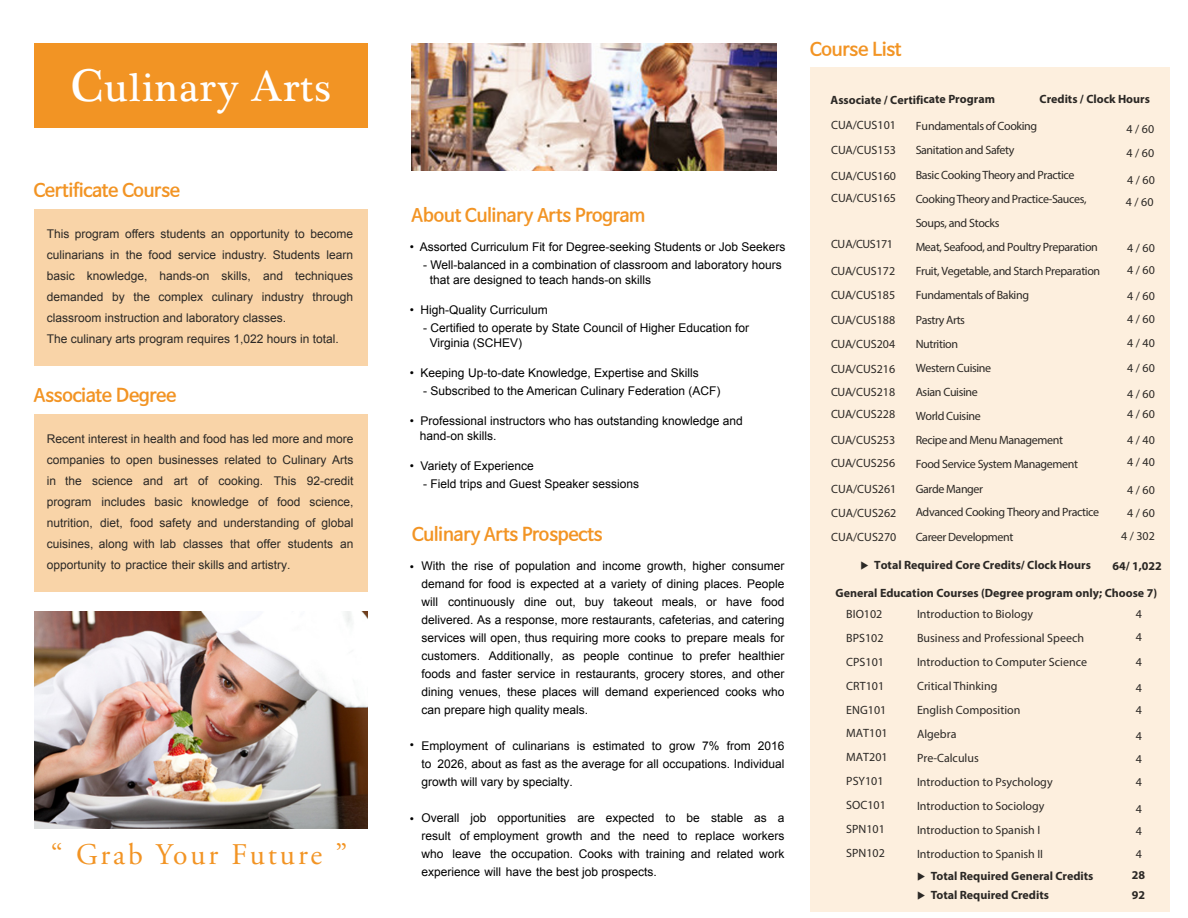
<style>
.page{position:relative;width:1188px;height:918px;background:#fff}
.page>*{position:absolute;margin:0;border:0;box-sizing:border-box;transform-origin:0 0}
.t1{font:40.35px "Plantagenet Cherokee";letter-spacing:.025em;color:#fff}
.t2{font:30px "Adobe Garamond Pro";letter-spacing:.1em;color:#f29424}
.t3{font:700 18px "Nanum Barun Gothic";color:#f29424}
.t4{font:12px/18px "Arial";color:#000;text-align:justify}
.t5{font:12px/21px "Arial";color:#2b2825;text-align:justify}
.t6{font:12px/24px "Myriad Pro";color:#2b2825}
.t7{font:12px/15px "Arial";color:#000}
.t8{font:12px/24.2px "Myriad Pro";letter-spacing:-.03em;color:#2b2825}
.t9{font:700 12px/18.8px "Myriad Pro";color:#2b2825}
.t10{font:12px "Myriad Pro";letter-spacing:-.035em;color:#2b2825}
.s1{font-size:46.95px}
.s2{font-size:43.65px}
.s3{font-family:"Haan Y Godic 25";font-weight:400}
</style>
<div class="page">
<img style="left:411px;top:43px;width:365px;height:128px">
<img style="left:34px;top:611px;width:333px;height:217px">
<div style="left:34px;top:43px;width:334px;height:85px;background:#f29424"></div>
<div style="left:34px;top:210px;width:334px;height:156px;background:#f9d4a8"></div>
<div style="left:810px;top:67px;width:360px;height:845px;background:#fdefde"></div>
<div style="left:34px;top:415px;width:334px;height:177px;background:#f9d4a8"></div>
<h1 class="t1" style="left:71px;top:63px;width:261px"><span class="s1">C</span>ulinary <span class="s2">A</span>rts</h1>
<h3 class="t3" style="left:34px;top:181px;width:148px">Certificate Course</h3>
<p class="t5" style="left:47px;top:224px;width:308px;text-align:left">This program offers students an opportunity to become culinarians in the food service industry. Students learn basic knowledge, hands-on skills, and techniques demanded by the complex culinary industry through classroom instruction and laboratory classes.<br>The culinary arts program requires 1,022 hours in total.</p>
<h3 class="t3" style="left:34px;top:386px;width:144px">Associate Degree</h3>
<p class="t5" style="left:47px;top:429px;width:308px">Recent interest in health and food has led more and more companies to open businesses related to Culinary Arts in the science and art of cooking. This 92-credit program includes basic knowledge of food science, nutrition, diet, food safety and understanding of global cuisines, along with lab classes that offer students an opportunity to practice their skills and artistry.</p>
<h2 class="t2" style="left:51px;top:836px;width:298px">“ Grab Your Future ”</h2>
<h3 class="t3" style="left:412px;top:206px;width:235px">About Culinary Arts Program</h3>
<p class="t7" style="left:410px;top:240px;width:377px">• Assorted Curriculum Fit for Degree-seeking Students or Job Seekers</p>
<p class="t7" style="left:430px;top:258px;width:353px;text-indent:-7px">- Well-balanced in a combination of classroom and laboratory hours that are designed to teach hands-on skills</p>
<p class="t7" style="left:410px;top:303px;width:140px">• High-Quality Curriculum</p>
<p class="t7" style="left:430px;top:321px;width:321px;text-indent:-7px">- Certified to operate by State Council of Higher Education for<br>Virginia (SCHEV)</p>
<p class="t7" style="left:410px;top:366px;width:290px">• Keeping Up-to-date Knowledge, Expertise and Skills</p>
<p class="t7" style="left:423px;top:384px;width:299px">- Subscribed to the American Culinary Federation (ACF)</p>
<p class="t7" style="left:420px;top:414px;width:325px;text-indent:-10px">• Professional instructors who has outstanding knowledge and hand-on skills.</p>
<p class="t7" style="left:410px;top:459px;width:126px">• Variety of Experience</p>
<p class="t7" style="left:423px;top:477px;width:218px">- Field trips and Guest Speaker sessions</p>
<h3 class="t3" style="left:412px;top:525px;width:192px">Culinary Arts Prospects</h3>
<p class="t7" style="left:410px;top:559px;width:6px">•</p>
<p class="t7" style="left:410px;top:737px;width:6px">•</p>
<p class="t7" style="left:410px;top:811px;width:6px">•</p>
<p class="t4" style="left:421px;top:557px;width:365px">With the rise of population and income growth, higher consumer demand for food is expected at a variety of dining places. People will continuously dine out, buy takeout meals, or have food delivered. As a response, more restaurants, cafeterias, and catering services will open, thus requiring more cooks to prepare meals for customers. Additionally, as people continue to prefer healthier foods and faster service in restaurants, grocery stores, and other dining venues, these places will demand experienced cooks who can prepare high quality meals.</p>
<p class="t4" style="left:421px;top:737px;width:365px">Employment of culinarians is estimated to grow 7% from 2016 to 2026, about as fast as the average for all occupations. Individual growth will vary by specialty.</p>
<p class="t4" style="left:421px;top:809px;width:365px">Overall job opportunities are expected to be stable as a result of employment growth and the need to replace workers who leave the occupation. Cooks with training and related work experience will have the best job prospects.</p>
<h3 class="t3" style="left:810px;top:40px;width:93px">Course List</h3>
<p class="t9" style="left:831px;top:90px;width:166px">Associate / Certificate Program</p>
<p class="t6" style="left:831px;top:112px;width:66px;line-height:25.7px;text-align:justify">CUA/CUS101<br>CUA/CUS153<br>CUA/CUS160</p>
<p class="t6" style="left:831px;top:186px;width:66px">CUA/CUS165</p>
<p class="t10" style="left:831px;top:237px;width:64px">CUA/CUS171</p>
<p class="t6" style="left:831px;top:259px;width:66px;text-align:justify">CUA/CUS172<br>CUA/CUS185<br>CUA/CUS188<br>CUA/CUS204<br>CUA/CUS216</p>
<p class="t6" style="left:831px;top:381px;width:66px;line-height:21.8px">CUA/CUS218<br>CUA/CUS228</p>
<p class="t6" style="left:831px;top:428px;width:66px;line-height:23.4px">CUA/CUS253<br>CUA/CUS256</p>
<p class="t9" style="left:1040px;top:90px;width:112px">Credits / Clock Hours</p>
<p class="t8" style="left:916px;top:114px;width:186px">Fundamentals of Cooking<br>Sanitation and Safety<br>Basic Cooking Theory and Practice<br>Cooking Theory and Practice-Sauces,<br>Soups, and Stocks<br>Meat, Seafood, and Poultry Preparation<br>Fruit, Vegetable, and Starch Preparation<br>Fundamentals of Baking<br>Pastry Arts<br>Nutrition<br>Western Cuisine<br>Asian Cuisine<br>World Cuisine<br>Recipe and Menu Management<br>Food Service System Management<br>Garde Manger<br>Advanced Cooking Theory and Practice<br>Career Development</p>
<p class="t6" style="left:1127px;top:116px;width:29px;line-height:24.8px">4 / 60<br>4 / 60</p>
<p class="t6" style="left:1126px;top:168px;width:30px;line-height:22.8px">4 / 60<br>4 / 60</p>
<p class="t6" style="left:1127px;top:237px;width:29px;line-height:22.2px">4 / 60<br>4 / 60</p>
<p class="t6" style="left:1127px;top:285px;width:29px;line-height:22.2px">4 / 60<br>4 / 60</p>
<p class="t6" style="left:1127px;top:330px;width:29px;line-height:25.2px;text-align:justify">4 / 40<br>4 / 60<br>4 / 60</p>
<p class="t6" style="left:1127px;top:402px;width:29px">4 / 60</p>
<p class="t6" style="left:1127px;top:429px;width:29px;line-height:21.9px">4 / 40<br>4 / 40</p>
<p class="t6" style="left:1121px;top:478px;width:35px;line-height:23.2px;text-align:center">4 / 60<br>4 / 60<br>4 / 302</p>
<p class="t6" style="left:831px;top:477px;width:67px;line-height:24.5px">CUA/CUS261<br>CUA/CUS262</p>
<p class="t6" style="left:831px;top:524px;width:67px">CUA/CUS270</p>
<p class="t9" style="left:859px;top:555px;width:233px"><span class="s3">▶</span> Total Required Core Credits/ Clock Hours</p>
<p class="t9" style="left:1112px;top:556px;width:51px">64/ 1,022</p>
<p class="t6" style="left:917px;top:602px;width:172px">Introduction to Biology<br>Business and Professional Speech<br>Introduction to Computer Science<br>Critical Thinking<br>English Composition<br>Algebra<br>Pre-Calculus<br>Introduction to Psychology<br>Introduction to Sociology<br>Introduction to Spanish I<br>Introduction to Spanish II</p>
<p class="t9" style="left:835px;top:583px;width:323px">General Education Courses (Degree program only; Choose 7)</p>
<p class="t6" style="left:846px;top:602px;width:43px">BIO102<br>BPS102<br>CPS101<br>CRT101<br>ENG101<br>MAT101<br>MAT201<br>PSY101<br>SOC101<br>SPN101<br>SPN102</p>
<p class="t6" style="left:1136px;top:602px;width:8px;line-height:23.4px">4<br>4</p>
<p class="t6" style="left:1136px;top:649px;width:8px;line-height:26px">4<br>4</p>
<p class="t6" style="left:1136px;top:697px;width:8px">4</p>
<p class="t6" style="left:1136px;top:725px;width:8px;line-height:22.2px">4<br>4</p>
<p class="t6" style="left:1136px;top:770px;width:8px">4</p>
<p class="t6" style="left:1136px;top:797px;width:8px;line-height:22.2px">4<br>4</p>
<p class="t6" style="left:1136px;top:842px;width:8px">4</p>
<p class="t9" style="left:916px;top:866px;width:179px"><span class="s3">▶</span> Total Required General Credits <span class="s3">▶</span> Total Required Credits</p>
<p class="t9" style="left:1132px;top:865px;width:15px;line-height:19.4px">28<br>92</p>
</div>
